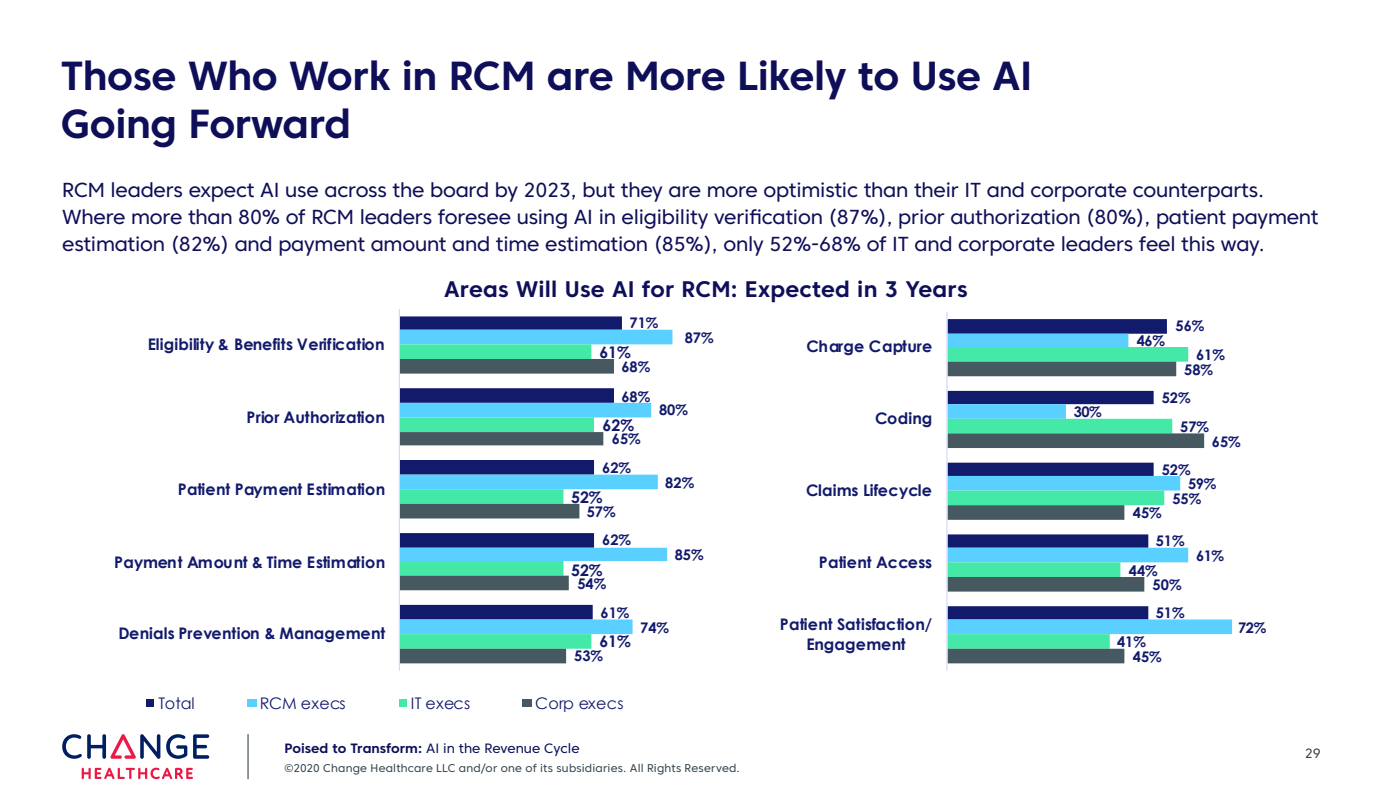
<style>
.page{position:relative;width:1377px;height:810px;background:#fff}
.page>*{position:absolute;margin:0;border:0;box-sizing:border-box;transform-origin:0 0}
.t1{font:700 40.5px/48.6px "Core Sans C 65";letter-spacing:-.01em;color:#0f0f59}
.t2{font:700 22.5px "Core Sans C 65";letter-spacing:.01em;color:#0f0f59}
.t3{font:20.25px/27px "Core Sans C 45";letter-spacing:-.01em;color:#0f0f59}
.t4{font:700 15.97px/20px "Century Gothic";letter-spacing:.005em;color:#121a6c;text-align:center}
.t5{font:15.97px "Century Gothic";letter-spacing:.015em;color:#121a6c}
.t6{font:700 14.62px "Century Gothic";color:#121a6c}
.t7{font:13.5px "Core Sans C 45";color:#0f0f59}
.t8{font:13.5px "Core Sans C 45";color:#37474f}
.t9{font:11.25px "Core Sans C 45";letter-spacing:.015em;color:#37474f}
.s1{font-family:"Core Sans C 65";font-weight:700}
</style>
<div class="page">
<svg style="left:166px;top:734px;width:21px;height:25px"></svg>
<svg style="left:193px;top:734px;width:16px;height:25px"></svg>
<svg style="left:62px;top:734px;width:98px;height:25px"></svg>
<svg style="left:82px;top:768px;width:111px;height:11px"></svg>
<hr style="left:247px;top:734px;width:2px;height:45px;background:#37474f">
<svg style="left:400px;top:316px;width:222px;height:14px;background:#1e2775"></svg>
<svg style="left:400px;top:330px;width:272px;height:304px"></svg>
<svg style="left:400px;top:344px;width:194px;height:15px;background:#4ae9aa"></svg>
<svg style="left:400px;top:359px;width:214px;height:304px"></svg>
<hr style="left:399px;top:309px;width:1px;height:362px;background:#ced1f7">
<div style="left:146px;top:699px;width:8px;height:8px;background:#121a6c"></div>
<div style="left:247px;top:699px;width:9px;height:8px;background:#59d0ff"></div>
<div style="left:399px;top:699px;width:8px;height:8px;background:#45e9a7"></div>
<div style="left:522px;top:699px;width:10px;height:8px;background:#465961"></div>
<svg style="left:948px;top:319px;width:219px;height:15px;background:#172171"></svg>
<svg style="left:948px;top:334px;width:284px;height:300px"></svg>
<div style="left:948px;top:347px;width:240px;height:15px;background:#45e9a7"></div>
<svg style="left:948px;top:362px;width:256px;height:301px"></svg>
<hr style="left:946px;top:312px;width:1px;height:359px;background:#ced1f7">
<h1 class="t1" style="left:61px;top:51px;width:973px">Those Who Work in RCM are More Likely to Use AI<br>Going Forward</h1>
<p class="t3" style="left:62px;top:176px;width:1258px">RCM leaders expect AI use across the board by 2023, but they are more optimistic than their IT and corporate counterparts.<br>Where more than 80% of RCM leaders foresee using AI in eligibility verification (87%), prior authorization (80%), patient payment estimation (82%) and payment amount and time estimation (85%), only 52%-68% of IT and corporate leaders feel this way.</p>
<p class="t2" style="left:444px;top:275px;width:525px">Areas Will Use AI for RCM: Expected in 3 Years</p>
<p class="t6" style="left:630px;top:312px;width:30px">71%</p>
<p class="t6" style="left:1176px;top:315px;width:30px">56%</p>
<p class="t6" style="left:685px;top:327px;width:30px">87%</p>
<p class="t6" style="left:1137px;top:329px;width:30px">46%</p>
<p class="t4" style="left:148px;top:333px;width:238px">Eligibility &amp; Benefits Verification</p>
<p class="t4" style="left:806px;top:336px;width:127px">Charge Capture</p>
<p class="t4" style="left:599px;top:341px;width:33px">61%</p>
<p class="t6" style="left:1196px;top:344px;width:30px">61%</p>
<p class="t6" style="left:621px;top:356px;width:30px">68%</p>
<p class="t6" style="left:1184px;top:359px;width:30px">58%</p>
<p class="t4" style="left:246px;top:406px;width:140px">Prior Authorization</p>
<p class="t6" style="left:621px;top:385px;width:30px">68%</p>
<p class="t4" style="left:603px;top:414px;width:33px">62%</p>
<p class="t6" style="left:612px;top:428px;width:30px">65%</p>
<p class="t6" style="left:659px;top:398px;width:30px">80%</p>
<p class="t4" style="left:875px;top:408px;width:59px">Coding</p>
<p class="t6" style="left:1074px;top:401px;width:30px">30%</p>
<p class="t6" style="left:1162px;top:386px;width:30px">52%</p>
<p class="t6" style="left:1180px;top:416px;width:30px">57%</p>
<p class="t6" style="left:1212px;top:430px;width:30px">65%</p>
<p class="t4" style="left:178px;top:478px;width:209px">Patient Payment Estimation</p>
<p class="t6" style="left:602px;top:457px;width:30px">62%</p>
<p class="t4" style="left:571px;top:486px;width:33px">52%</p>
<p class="t6" style="left:587px;top:501px;width:30px">57%</p>
<p class="t6" style="left:665px;top:472px;width:30px">82%</p>
<p class="t4" style="left:806px;top:479px;width:127px">Claims Lifecycle</p>
<p class="t6" style="left:1162px;top:458px;width:30px">52%</p>
<p class="t6" style="left:1188px;top:473px;width:30px">59%</p>
<p class="t6" style="left:1133px;top:502px;width:30px">45%</p>
<p class="t6" style="left:1172px;top:487px;width:30px">55%</p>
<p class="t4" style="left:114px;top:551px;width:273px">Payment Amount &amp; Time Estimation</p>
<p class="t6" style="left:602px;top:529px;width:30px">62%</p>
<p class="t4" style="left:571px;top:559px;width:33px">52%</p>
<p class="t6" style="left:577px;top:573px;width:30px">54%</p>
<p class="t6" style="left:675px;top:543px;width:30px">85%</p>
<p class="t4" style="left:819px;top:551px;width:115px">Patient Access</p>
<p class="t6" style="left:1156px;top:530px;width:30px">51%</p>
<p class="t6" style="left:1129px;top:559px;width:30px">44%</p>
<p class="t6" style="left:1153px;top:574px;width:30px">50%</p>
<p class="t6" style="left:1196px;top:545px;width:30px">61%</p>
<p class="t4" style="left:119px;top:623px;width:268px">Denials Prevention &amp; Management</p>
<p class="t6" style="left:601px;top:602px;width:30px">61%</p>
<p class="t4" style="left:599px;top:631px;width:33px">61%</p>
<p class="t6" style="left:574px;top:644px;width:30px">53%</p>
<p class="t6" style="left:640px;top:616px;width:30px">74%</p>
<p class="t4" style="left:780px;top:614px;width:154px">Patient Satisfaction/<br>Engagement</p>
<p class="t6" style="left:1117px;top:631px;width:30px">41%</p>
<p class="t6" style="left:1156px;top:602px;width:30px">51%</p>
<p class="t6" style="left:1133px;top:646px;width:30px">45%</p>
<p class="t6" style="left:1238px;top:616px;width:30px">72%</p>
<p class="t5" style="left:158px;top:692px;width:38px">Total</p>
<p class="t5" style="left:260px;top:692px;width:87px">RCM execs</p>
<p class="t5" style="left:411px;top:692px;width:61px">IT execs</p>
<p class="t5" style="left:535px;top:692px;width:90px">Corp execs</p>
<p class="t7" style="left:285px;top:740px;width:297px"><span class="s1">Poised to Transform:</span> AI in the Revenue Cycle</p>
<p class="t9" style="left:285px;top:761px;width:457px">©2020 Change Healthcare LLC and/or one of its subsidiaries. All Rights Reserved.</p>
<p class="t8" style="left:1305px;top:745px;width:18px">29</p>
</div>
